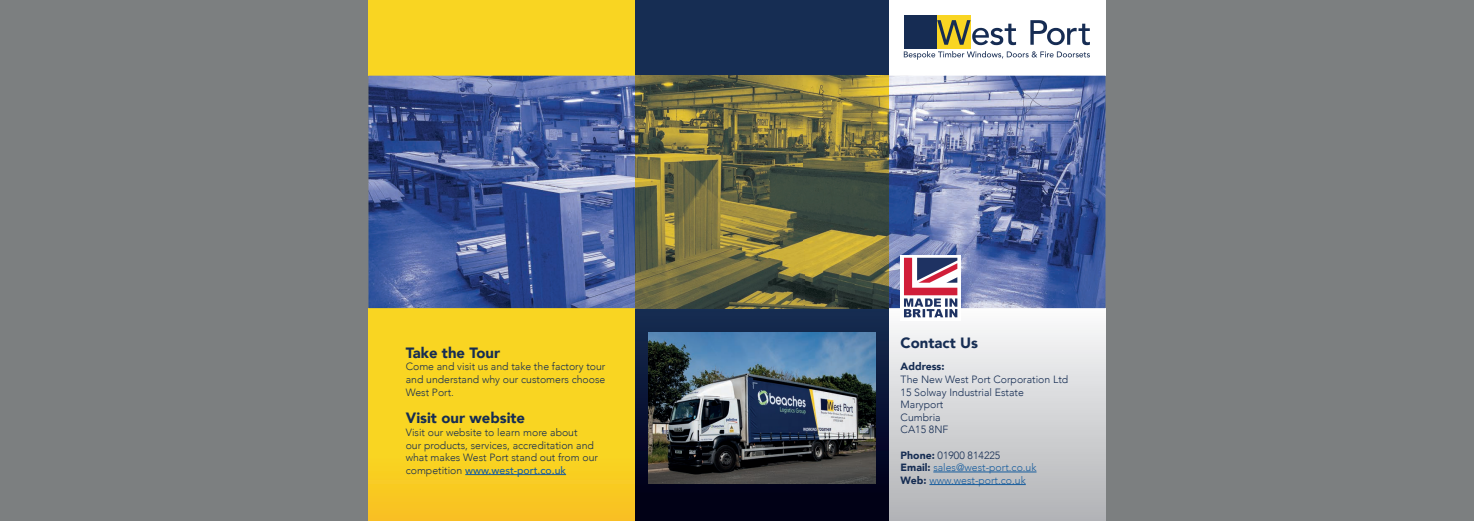
<style>
.page{position:relative;width:1474px;height:521px;background:#fff}
.page>*{position:absolute;margin:0;border:0;box-sizing:border-box;transform-origin:0 0}
.t1{font:900 14.88px "Avenir";color:#162d53}
.t2{font:300 10.5px/12.6px "Avenir";color:#162d53}
.t3{font:300 10.5px/12.6px "Avenir";color:#175d9e}
.t4{font:900 10.5px "Avenir";color:#162d53}
.s1{font-weight:500;color:#175d9e}
.s2{font-weight:900;color:#162d53}
.s3{color:#162d53}
</style>
<div class="page">
<div style="left:0;top:0;width:1473px;height:521px;background:#7c7f80"></div>
<div style="left:888px;top:0;width:217px;height:76px;background:#fff"></div>
<div style="left:888px;top:308px;width:217px;height:213px;background:linear-gradient(to bottom,#fbfbfc,#b1b2b5)"></div>
<div style="left:368px;top:308px;width:267px;height:213px;background:linear-gradient(to bottom,#f9da22,#f9ca22)"></div>
<div style="left:368px;top:0;width:267px;height:76px;background:#f9d522"></div>
<img style="left:635px;top:0;width:253px;height:521px">
<img style="left:368px;top:76px;width:737px;height:232px">
<svg style="left:903px;top:51px;width:186px;height:9px"></svg>
<div style="left:903px;top:15px;width:34px;height:33px;background:#162c53"></div>
<div style="left:937px;top:15px;width:33px;height:33px;background:#f9d522"></div>
<svg style="left:937px;top:20px;width:152px;height:25px"></svg>
<div style="left:900px;top:254px;width:60px;height:66px;background:linear-gradient(to right,#fff,#fff)"></div>
<svg style="left:904px;top:258px;width:53px;height:59px;background:#a77e95"></svg>
<hr style="left:933px;top:472px;width:103px;height:1px;background:#175d9e">
<hr style="left:929px;top:484px;width:96px;height:1px;background:#175d9e">
<hr style="left:465px;top:474px;width:101px;height:1px;background:#175d9e">
<img style="left:648px;top:333px;width:227px;height:151px">
<h1 class="t1" style="left:406px;top:340px;width:96px">Take the Tour</h1>
<p class="t2" style="left:406px;top:360px;width:201px;text-align:justify">Come and visit us and take the factory tour and understand why our customers choose West Port.</p>
<h1 class="t1" style="left:406px;top:405px;width:121px">Visit our website</h1>
<p class="t2" style="left:406px;top:426px;width:194px">Visit our website to learn more about<br>our products, services, accreditation and what makes West Port stand out from our competition <span class="s1">www.west-port.co.uk</span></p>
<h1 class="t1" style="left:900px;top:330px;width:79px">Contact Us</h1>
<p class="t4" style="left:900px;top:358px;width:45px">Address:</p>
<p class="t2" style="left:900px;top:373px;width:169px">The New West Port Corporation Ltd<br>15 Solway Industrial Estate<br>Maryport<br>Cumbria<br>CA15 8NF</p>
<p class="t3" style="left:900px;top:449px;width:137px"><span class="s2">Phone:</span> <span class="s3">01900 814225<br></span><span class="s2">Email:</span> sales@west-port.co.uk<br><span class="s2">Web:</span> www.west-port.co.uk</p>
</div>
